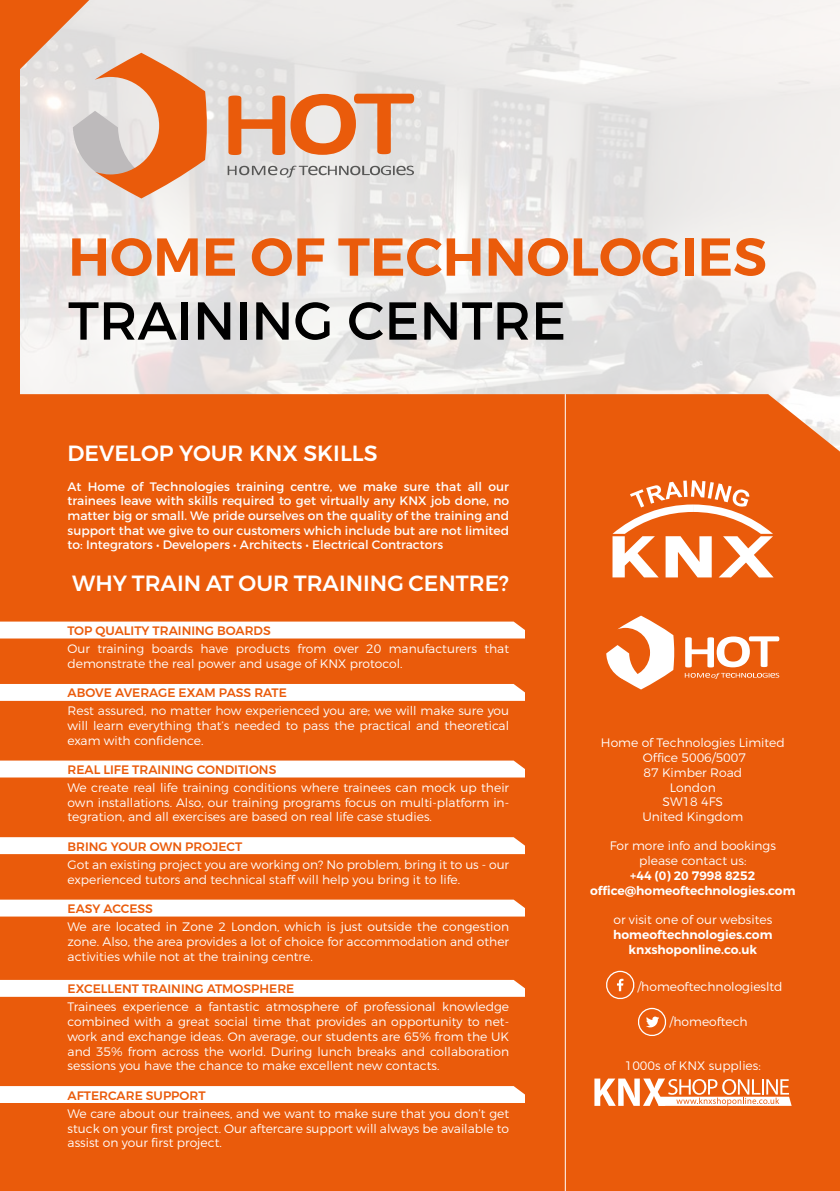
<style>
.page{position:relative;width:840px;height:1191px;background:#fff}
.page>*{position:absolute;margin:0;border:0;box-sizing:border-box;transform-origin:0 0}
.t1{font:600 53.2px "Montserrat";color:#ea5b0b}
.t2{font:53.2px "Montserrat";color:#000}
.t3{font:500 22px "Montserrat";color:#fff}
.t4{font:300 12.2px/14.8px "Montserrat";color:#fff;text-align:justify}
.t5{font:12.2px/14.8px "Montserrat";color:#fff;text-align:justify}
.t6{font:500 12.2px "Montserrat";color:#ea5b0b}
.t7{font:600 12.2px/14.8px "Montserrat";color:#fff;text-align:center}
</style>
<div class="page">
<img style="left:19px;top:0;width:820px;height:394px">
<div style="left:0;top:394px;width:839px;height:797px;background:#ea5b0b"></div>
<div style="left:0;top:43px;width:19px;height:375px;background:#ea5b0b"></div>
<svg style="left:684px;top:673px;width:94px;height:6px"></svg>
<svg style="left:684px;top:636px;width:94px;height:31px"></svg>
<svg style="left:606px;top:615px;width:68px;height:74px"></svg>
<svg style="left:0;top:760px;width:524px;height:17px"></svg>
<svg style="left:0;top:837px;width:524px;height:17px"></svg>
<svg style="left:0;top:899px;width:524px;height:17px"></svg>
<svg style="left:0;top:980px;width:524px;height:16px"></svg>
<svg style="left:0;top:1086px;width:524px;height:17px"></svg>
<svg style="left:0;top:684px;width:524px;height:17px"></svg>
<svg style="left:0;top:621px;width:524px;height:17px"></svg>
<svg style="left:604px;top:970px;width:31px;height:30px"></svg>
<svg style="left:636px;top:1007px;width:31px;height:30px"></svg>
<hr style="left:564px;top:394px;width:1px;height:797px;background:#fff">
<svg style="left:612px;top:480px;width:161px;height:97px"></svg>
<svg style="left:227px;top:166px;width:187px;height:11px;background:#b8b7b6"></svg>
<svg style="left:228px;top:94px;width:186px;height:61px;background:#e6a37e"></svg>
<svg style="left:0;top:0;width:207px;height:198px;background:#e5b398"></svg>
<svg style="left:594px;top:1078px;width:197px;height:27px"></svg>
<h1 class="t1" style="left:68px;top:224px;width:700px">HOME OF TECHNOLOGIES</h1>
<h1 class="t2" style="left:68px;top:288px;width:499px">TRAINING CENTRE</h1>
<h2 class="t3" style="left:68px;top:440px;width:311px">DEVELOP YOUR KNX SKILLS</h2>
<p class="t5" style="left:68px;top:479px;width:443px">At Home of Technologies training centre, we make sure that all our trainees leave with skills required to get virtually any KNX job done, no matter big or small. We pride ourselves on the quality of the training and support that we give to our customers which include but are not limited to: Integrators • Developers • Architects • Electrical Contractors</p>
<h2 class="t3" style="left:72px;top:569px;width:438px">WHY TRAIN AT OUR TRAINING CENTRE?</h2>
<p class="t6" style="left:68px;top:623px;width:205px">TOP QUALITY TRAINING BOARDS</p>
<p class="t4" style="left:68px;top:641px;width:443px">Our training boards have products from over 20 manufacturers that demonstrate the real power and usage of KNX protocol.</p>
<p class="t6" style="left:68px;top:685px;width:221px">ABOVE AVERAGE EXAM PASS RATE</p>
<p class="t4" style="left:68px;top:703px;width:443px">Rest assured, no matter how experienced you are; we will make sure you will learn everything that’s needed to pass the practical and theoretical exam with confidence.</p>
<p class="t6" style="left:68px;top:762px;width:210px">REAL LIFE TRAINING CONDITIONS</p>
<p class="t4" style="left:68px;top:780px;width:443px">We create real life training conditions where trainees can mock up their own installations. Also, our training programs focus on multi-platform in&shy;tegration, and all exercises are based on real life case studies.</p>
<p class="t6" style="left:68px;top:839px;width:176px">BRING YOUR OWN PROJECT</p>
<p class="t4" style="left:68px;top:857px;width:443px">Got an existing project you are working on? No problem, bring it to us - our experienced tutors and technical staff will help you bring it to life.</p>
<p class="t6" style="left:68px;top:901px;width:87px">EASY ACCESS</p>
<p class="t4" style="left:68px;top:919px;width:443px">We are located in Zone 2 London, which is just outside the congestion zone. Also, the area provides a lot of choice for accommodation and other activities while not at the training centre.</p>
<p class="t6" style="left:68px;top:981px;width:228px">EXCELLENT TRAINING ATMOSPHERE</p>
<p class="t4" style="left:68px;top:999px;width:443px">Trainees experience a fantastic atmosphere of professional knowledge combined with a great social time that provides an opportunity to net&shy;work and exchange ideas. On average, our students are 65% from the UK and 35% from across the world. During lunch breaks and collaboration sessions you have the chance to make excellent new contacts.</p>
<p class="t6" style="left:68px;top:1088px;width:139px">AFTERCARE SUPPORT</p>
<p class="t4" style="left:68px;top:1105px;width:443px">We care about our trainees, and we want to make sure that you don’t get stuck on your first project. Our aftercare support will always be available to assist on your first project.</p>
<p class="t4" style="left:600px;top:735px;width:185px;text-align:center">Home of Technologies Limited<br>Office 5006/5007<br>87 Kimber Road<br>London<br>SW18 4FS<br>United Kingdom</p>
<p class="t4" style="left:609px;top:838px;width:168px;text-align:center">For more info and bookings please contact us:</p>
<p class="t7" style="left:590px;top:868px;width:207px">+44 (0) 20 7998 8252 office@homeoftechnologies.com</p>
<p class="t4" style="left:613px;top:912px;width:160px">or visit one of our websites</p>
<p class="t7" style="left:613px;top:927px;width:161px">homeoftechnologies.com knxshoponline.co.uk</p>
<p class="t4" style="left:637px;top:978px;width:147px">/homeoftechnologiesltd</p>
<p class="t4" style="left:669px;top:1014px;width:80px">/homeoftech</p>
<p class="t4" style="left:624px;top:1058px;width:137px">1000s of KNX supplies:</p>
</div>
